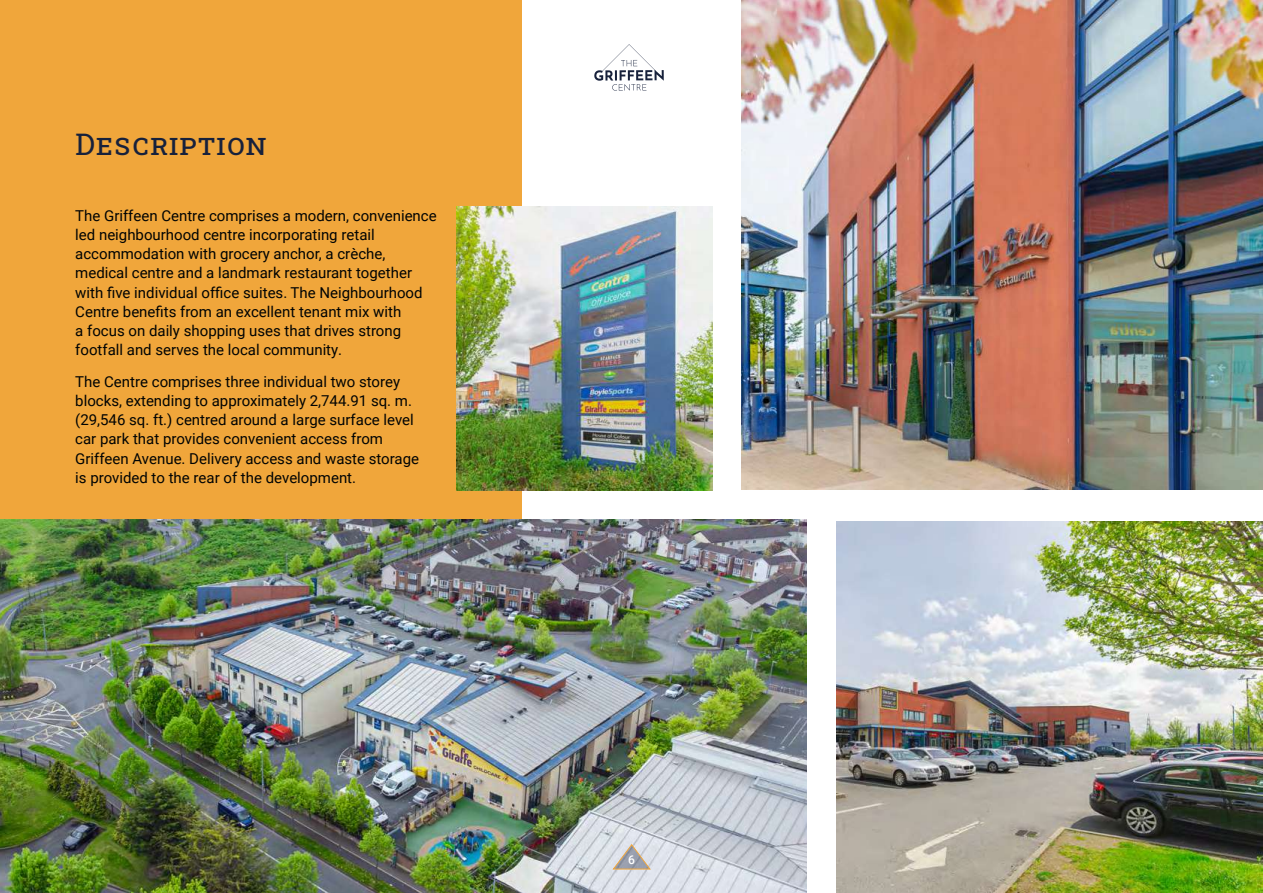
<style>
.page{position:relative;width:1263px;height:893px;background:#fff}
.page>*{position:absolute;margin:0;border:0;box-sizing:border-box;transform-origin:0 0}
.t1{font:30px "Roboto Slab";letter-spacing:.05em;color:#17213b}
.t2{font:15px/19.2px "Roboto";color:#000303}
.t3{font:500 12px "Roboto";color:#fff}
</style>
<div class="page">
<div style="left:0;top:0;width:521px;height:622px;background:#f0a63b"></div>
<img style="left:837px;top:521px;width:426px;height:372px">
<img style="left:0;top:520px;width:807px;height:373px">
<img style="left:456px;top:207px;width:256px;height:284px">
<img style="left:742px;top:0;width:521px;height:490px">
<svg style="left:594px;top:44px;width:70px;height:47px"></svg>
<svg style="left:612px;top:843px;width:40px;height:27px"></svg>
<h1 class="t1" style="left:75px;top:124px;width:193px">Description</h1>
<p class="t2" style="left:75px;top:205px;width:363px">The Griffeen Centre comprises a modern, convenience led neighbourhood centre incorporating retail accommodation with grocery anchor, a crèche, medical centre and a landmark restaurant together with five individual office suites. The Neighbourhood Centre benefits from an excellent tenant mix with<br>a focus on daily shopping uses that drives strong footfall and serves the local community.</p>
<p class="t2" style="left:75px;top:371px;width:345px">The Centre comprises three individual two storey blocks, extending to approximately 2,744.91 sq. m. (29,546 sq. ft.) centred around a large surface level car park that provides convenient access from Griffeen Avenue. Delivery access and waste storage is provided to the rear of the development.</p>
<p class="t3" style="left:628px;top:852px;width:8px">6</p>
</div>
